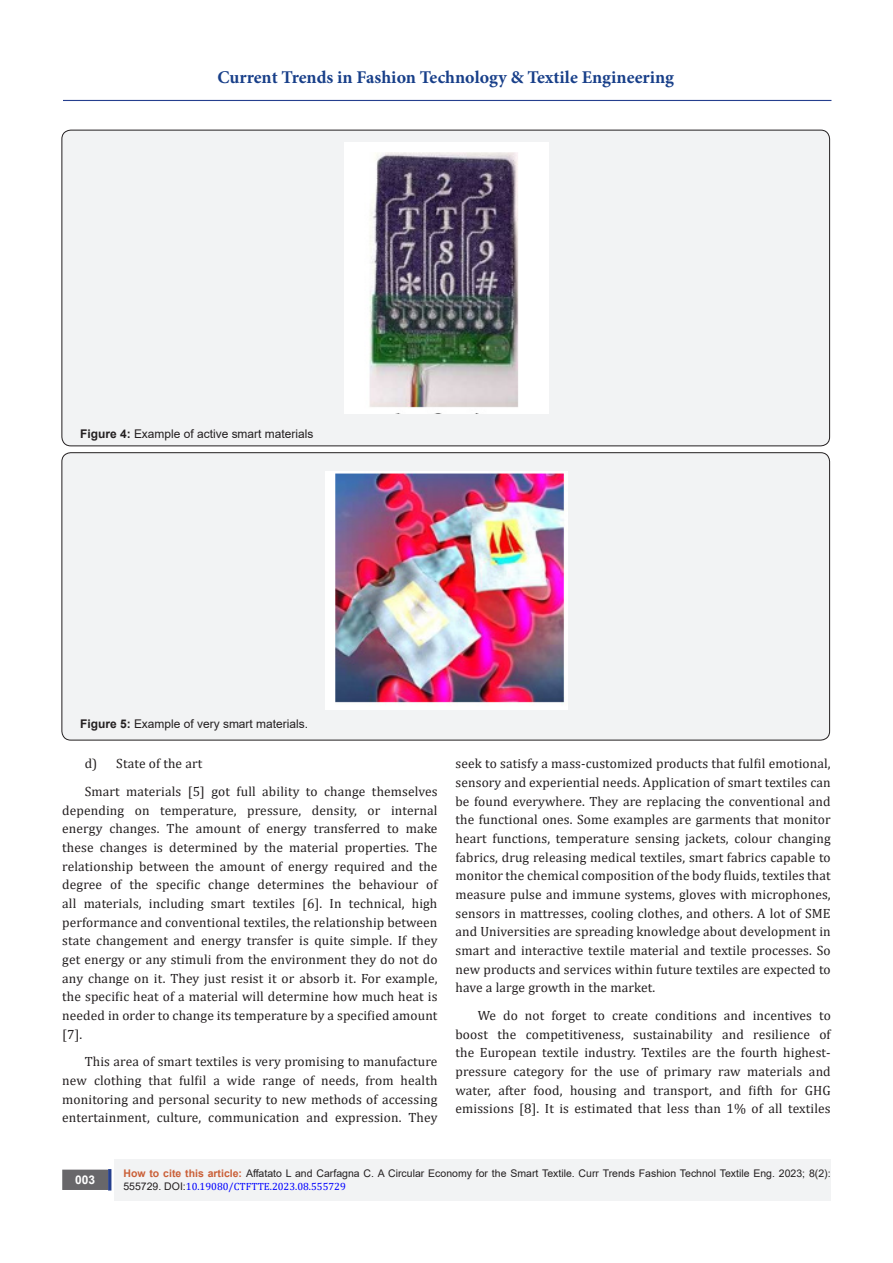
<style>
.page{position:relative;width:893px;height:1263px;background:#fff}
.page>*{position:absolute;margin:0;border:0;box-sizing:border-box;transform-origin:0 0}
.t1{font:700 18px "Minion Pro";color:#183f89}
.t2{font:13.5px/18.8px "Cambria";letter-spacing:.01em;color:#231f20;text-align:justify}
.t3{font:12px "Arial";color:#231f20}
.t4{font:700 12px "Arial";color:#fff}
.t5{font:10.5px "Arial";color:#231f20}
.t6{font:10.5px "Cambria";color:#00f}
.s1{font-weight:700}
.s2{font-weight:700;color:#ca5f37}
.s3{font-family:"Arial";color:#231f20}
</style>
<div class="page">
<div style="left:63px;top:1170px;width:44px;height:19px;background:#68676a"></div>
<div style="left:62px;top:1169px;width:46px;height:21px;border:2px solid #68676a"></div>
<div style="left:108px;top:1169px;width:3px;height:21px;background:#253f8e;border:2px solid #253f8e"></div>
<div style="left:114px;top:1159px;width:717px;height:41px;background:#f2f3f4"></div>
<hr style="left:63px;top:100px;width:768px;height:1px;background:#253f8e">
<div style="left:62px;top:130px;width:768px;height:316px;background:#f2f3f4;border-radius:9px"></div>
<img style="left:344px;top:143px;width:204px;height:271px">
<div style="left:62px;top:453px;width:768px;height:287px;background:#f2f3f4;border-radius:9px"></div>
<img style="left:325px;top:471px;width:243px;height:239px">
<h1 class="t1" style="left:218px;top:65px;width:458px">Current Trends in Fashion Technology &amp; Textile Engineering</h1>
<p class="t3" style="left:80px;top:425px;width:235px"><span class="s1">Figure 4:</span> Example of active smart materials</p>
<p class="t3" style="left:80px;top:715px;width:229px"><span class="s1">Figure 5:</span> Example of very smart materials.</p>
<p class="t2" style="left:85px;top:754px;width:119px">d) State of the art</p>
<p class="t2" style="left:62px;top:782px;width:377px;text-indent:22px">Smart materials [5] got full ability to change themselves depending on temperature, pressure, density, or internal energy changes. The amount of energy transferred to make these changes is determined by the material properties. The relationship between the amount of energy required and the degree of the specific change determines the behaviour of all materials, including smart textiles [6]. In technical, high performance and conventional textiles, the relationship between state changement and energy transfer is quite simple. If they get energy or any stimuli from the environment they do not do any change on it. They just resist it or absorb it. For example, the specific heat of a material will determine how much heat is needed in order to change its temperature by a specified amount [7].</p>
<p class="t2" style="left:62px;top:1052px;width:377px;text-indent:22px">This area of smart textiles is very promising to manufacture new clothing that fulfil a wide range of needs, from health monitoring and personal security to new methods of accessing entertainment, culture, communication and expression. They</p>
<p class="t2" style="left:455px;top:754px;width:377px">seek to satisfy a mass-customized products that fulfil emotional, sensory and experiential needs. Application of smart textiles can be found everywhere. They are replacing the conventional and the functional ones. Some examples are garments that monitor heart functions, temperature sensing jackets, colour changing fabrics, drug releasing medical textiles, smart fabrics capable to monitor the chemical composition of the body fluids, textiles that measure pulse and immune systems, gloves with microphones, sensors in mattresses, cooling clothes, and others. A lot of SME and Universities are spreading knowledge about development in smart and interactive textile material and textile processes. So new products and services within future textiles are expected to have a large growth in the market.</p>
<p class="t2" style="left:455px;top:1006px;width:377px;text-indent:22px">We do not forget to create conditions and incentives to boost the competitiveness, sustainability and resilience of the European textile industry. Textiles are the fourth highest&shy;pressure category for the use of primary raw materials and water, after food, housing and transport, and fifth for GHG emissions [8]. It is estimated that less than 1% of all textiles</p>
<p class="t4" style="left:75px;top:1171px;width:22px">003</p>
<p class="t5" style="left:123px;top:1166px;width:709px"><span class="s2">How to cite this article:</span> Affatato L and Carfagna C. A Circular Economy for the Smart Textile. Curr Trends Fashion Technol Textile Eng. 2023; 8(2):</p>
<p class="t6" style="left:123px;top:1180px;width:224px"><span class="s3">555729. DOI:</span>10.19080/CTFTTE.2023.08.555729</p>
</div>
